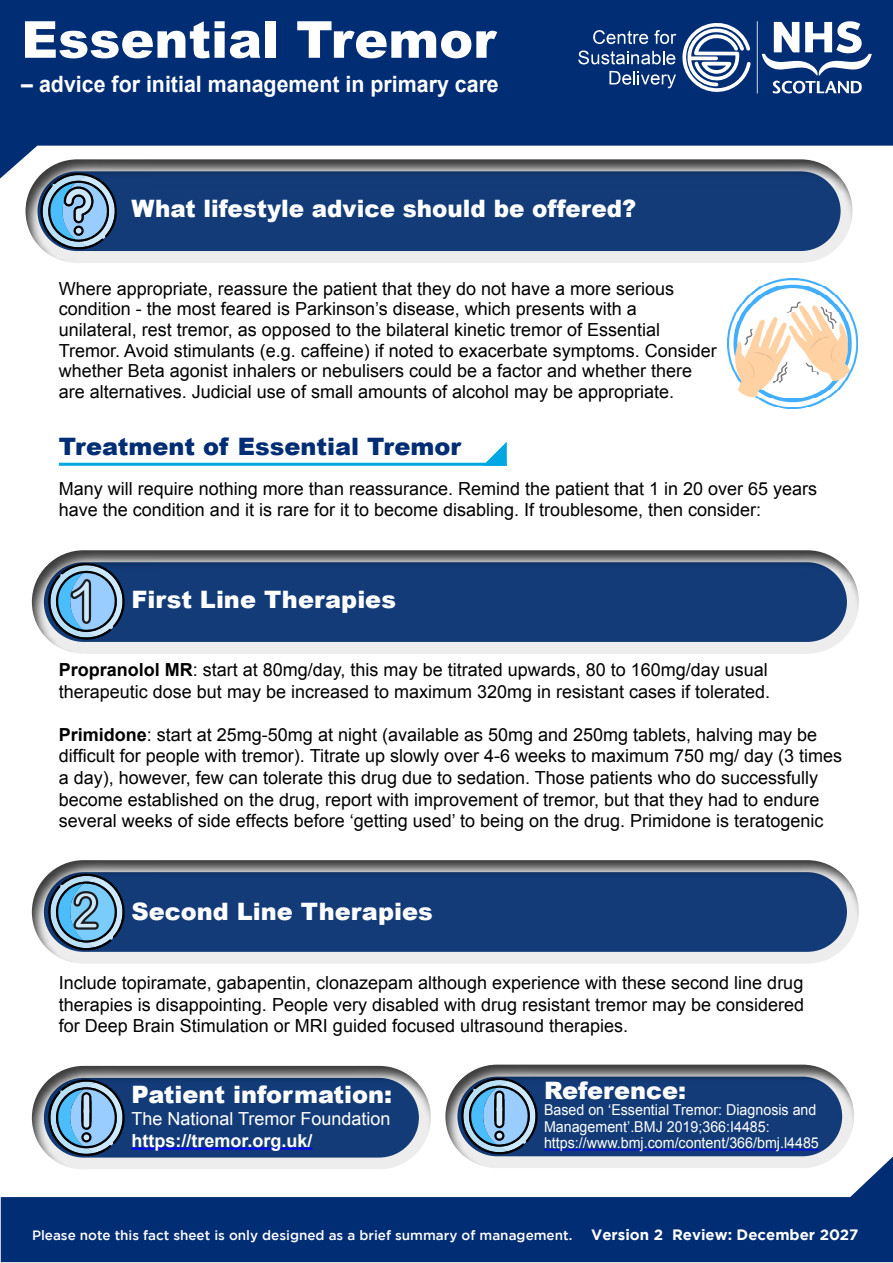
<style>
.page{position:relative;width:893px;height:1263px;background:#fff}
.page>*{position:absolute;margin:0;border:0;box-sizing:border-box;transform-origin:0 0}
.t1{font:900 51px "Arial";color:#fff}
.t2{font:900 24px "Arial";color:#fff}
.t3{font:900 24px "Arial";color:#fff;scale:.96 1}
.t4{font:900 24px "Arial";color:#002d74}
.t5{font:700 22.5px "Arial";color:#fff;scale:.95 1}
.t6{font:18px/21.6px "Arial";color:#000}
.t7{font:18px "Arial";color:#fff}
.t8{font:700 18px "Arial";color:#fff}
.t9{font:15px/16.5px "Arial";color:#fff;scale:.95 1}
.t10{font:500 13.5px "Gotham";color:#fff}
.s1{font-weight:700}
.s2{font-weight:700;font-size:15px}
</style>
<div class="page">
<div style="left:0;top:0;width:893px;height:179px;background:#002d74"></div>
<div style="left:19px;top:850px;width:852px;height:115px;background:#000;opacity:.75"></div>
<div style="left:19px;top:1056px;width:425px;height:115px;background:#000;opacity:.75"></div>
<div style="left:19px;top:540px;width:852px;height:116px;background:#000;opacity:.75"></div>
<hr style="left:131px;top:1147px;width:181px;height:2px;background:#00f">
<hr style="left:59px;top:463px;width:448px;height:3px;background:#00a7e1">
<svg style="left:483px;top:442px;width:24px;height:24px"></svg>
<img style="left:727px;top:278px;width:130px;height:130px">
<div style="left:13px;top:149px;width:852px;height:116px;background:#000;opacity:.75"></div>
<svg style="left:1px;top:1156px;width:892px;height:106px;fill:#002d74"></svg>
<svg style="left:609px;top:71px;width:67px;height:18px"></svg>
<svg style="left:578px;top:30px;width:98px;height:35px;background:#3a5c93"></svg>
<svg style="left:682px;top:22px;width:69px;height:70px"></svg>
<svg style="left:757px;top:21px;width:115px;height:73px"></svg>
<svg style="left:39px;top:171px;width:80px;height:80px;background:#6588a7"></svg>
<svg style="left:46px;top:1077px;width:81px;height:81px;background:#668aab"></svg>
<svg style="left:46px;top:561px;width:81px;height:80px;background:#668aab"></svg>
<svg style="left:46px;top:872px;width:81px;height:80px;background:#5d87a7"></svg>
<div style="left:433px;top:1054px;width:433px;height:116px;background:#000;opacity:.75"></div>
<hr style="left:544px;top:1149px;width:275px;height:1px;background:#00f">
<svg style="left:459px;top:1076px;width:80px;height:80px;background:#678bac"></svg>
<h1 class="t1" style="left:21px;top:3px;width:476px">Essential Tremor</h1>
<p class="t5" style="left:21px;top:70px;width:504px">– advice for initial management in primary care</p>
<h2 class="t3" style="left:131px;top:191px;width:527px">What lifestyle advice should be offered?</h2>
<p class="t6" style="left:59px;top:278px;width:659px;line-height:20.7px">Where appropriate, reassure the patient that they do not have a more serious condition - the most feared is Parkinson’s disease, which presents with a unilateral, rest tremor, as opposed to the bilateral kinetic tremor of Essential Tremor. Avoid stimulants (e.g. caffeine) if noted to exacerbate symptoms. Consider whether Beta agonist inhalers or nebulisers could be a factor and whether there are alternatives. Judicial use of small amounts of alcohol may be appropriate.</p>
<h2 class="t4" style="left:59px;top:429px;width:404px">Treatment of Essential Tremor</h2>
<p class="t6" style="left:59px;top:479px;width:760px;line-height:20.7px">Many will require nothing more than reassurance. Remind the patient that 1 in 20 over 65 years have the condition and it is rare for it to become disabling. If troublesome, then consider:</p>
<h2 class="t2" style="left:131px;top:582px;width:266px">First Line Therapies</h2>
<p class="t6" style="left:59px;top:659px;width:713px"><span class="s1">Propranolol MR</span>: start at 80mg/day, this may be titrated upwards, 80 to 160mg/day usual therapeutic dose but may be increased to maximum 320mg in resistant cases if tolerated.</p>
<p class="t6" style="left:59px;top:724px;width:785px"><span class="s1">Primidone</span>: start at 25mg-50mg at night (available as 50mg and 250mg tablets, halving may be difficult for people with tremor). Titrate up slowly over 4-6 weeks to maximum 750 mg/ day (3 times a day), however, few can tolerate this drug due to sedation. Those patients who do successfully become established on the drug, report with improvement of tremor, but that they had to endure several weeks of side effects before ‘getting used’ to being on the drug. Primidone is teratogenic</p>
<h2 class="t2" style="left:131px;top:893px;width:303px">Second Line Therapies</h2>
<p class="t6" style="left:59px;top:972px;width:747px;text-align:justify">Include topiramate, gabapentin, clonazepam although experience with these second line drug therapies is disappointing. People very disabled with drug resistant tremor may be considered for Deep Brain Stimulation or MRI guided focused ultrasound therapies.</p>
<h2 class="t2" style="left:131px;top:1077px;width:262px">Patient information:</h2>
<p class="t7" style="left:131px;top:1107px;width:261px">The National Tremor Foundation</p>
<p class="t8" style="left:131px;top:1128px;width:183px">https://tremor.org.uk/</p>
<h2 class="t2" style="left:544px;top:1073px;width:144px">Reference:</h2>
<p class="t9" style="left:544px;top:1102px;width:291px">Based on ‘Essential Tremor: Diagnosis and<br>Management’.BMJ 2019;366:I4485: https://www.bmj.com/content/366/bmj.l4485</p>
<p class="t10" style="left:32px;top:1227px;width:828px">Please note this fact sheet is only designed as a brief summary of management. <span class="s2">Version 2 Review: December 2027</span></p>
</div>
